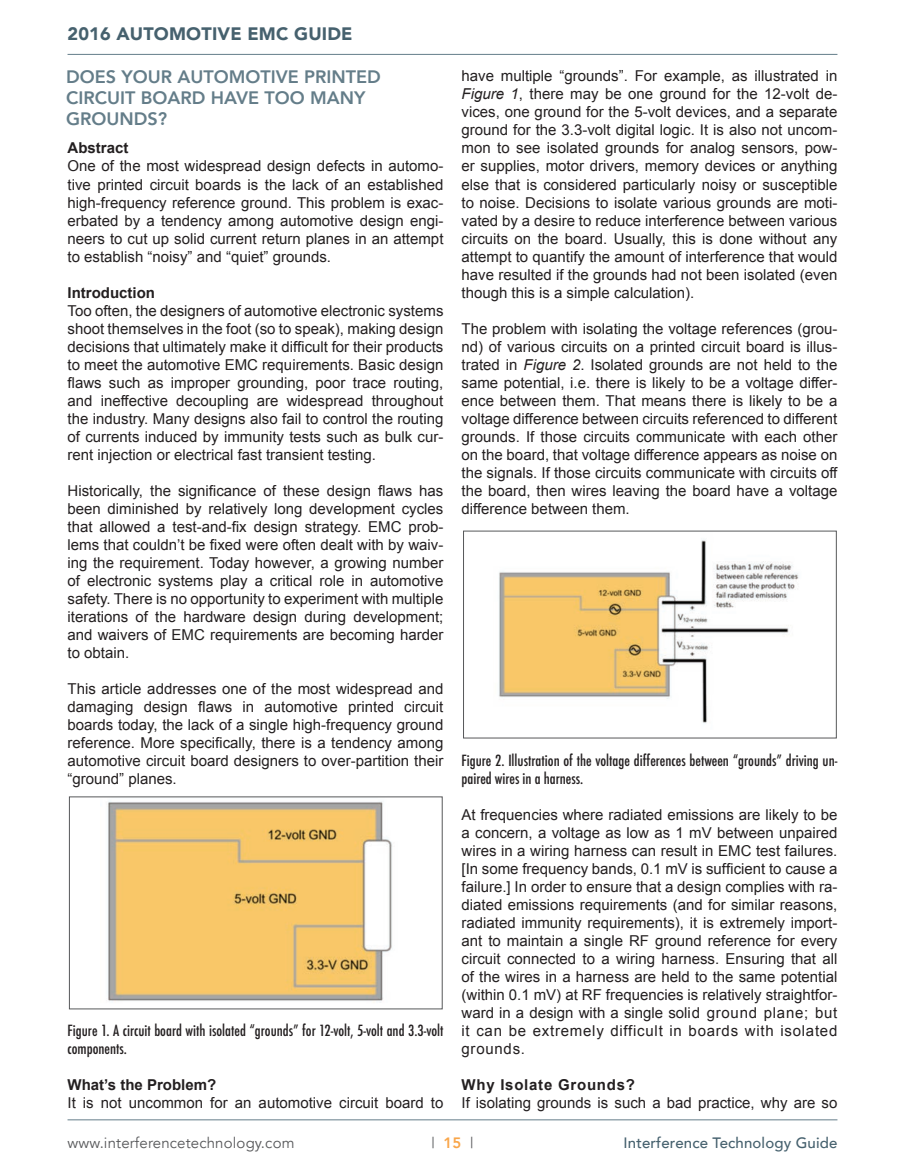
<style>
.page{position:relative;width:905px;height:1175px;background:#fff}
.page>*{position:absolute;margin:0;border:0;box-sizing:border-box;transform-origin:0 0}
.Paragraph_Style_1{font:800 18px/21px "Avenir";color:#647d89}
.t1{font:900 18px "Avenir";letter-spacing:.01em;color:#46616e}
.t2{font:15px/18px "Arial";color:#231f20;text-align:justify}
.t3{font:500 condensed 15px/18px "Futura";color:#231f20}
.t4{font:700 15px "Arial";color:#231f20}
.t5{font:15px "Avenir";letter-spacing:.01em;color:#57585a}
.t6{font:500 15px "Avenir";letter-spacing:.01em;color:#46616e}
.t7{font:700 15px "Arial";letter-spacing:.05em;color:#231f20}
.s1{font-style:italic}
.s2{font-weight:800;color:#f9a64a}
</style>
<div class="page">
<hr style="left:68px;top:1119px;width:769px;height:1px;background:#647d89">
<hr style="left:68px;top:54px;width:769px;height:1px;background:#647d89">
<img style="left:108px;top:801px;width:284px;height:200px">
<img style="left:499px;top:540px;width:300px;height:183px">
<p class="t1" style="left:68px;top:19px;width:286px">2016 AUTOMOTIVE EMC GUIDE</p>
<p class="Paragraph_Style_1" style="left:66px;top:67px;width:316px">DOES YOUR AUTOMOTIVE PRINTED<br>CIRCUIT BOARD HAVE TOO MANY<br>GROUNDS?</p>
<p class="t4" style="left:68px;top:138px;width:62px">Abstract</p>
<p class="t2" style="left:68px;top:157px;width:377px">One of the most widespread design defects in automo&shy;tive printed circuit boards is the lack of an established high-frequency reference ground. This problem is exac&shy;erbated by a tendency among automotive design engi&shy;neers to cut up solid current return planes in an attempt to establish “noisy” and “quiet” grounds.</p>
<p class="t4" style="left:68px;top:282px;width:89px">Introduction</p>
<p class="t2" style="left:68px;top:301px;width:377px">Too often, the designers of automotive electronic systems shoot themselves in the foot (so to speak), making design decisions that ultimately make it difficult for their products to meet the automotive EMC requirements. Basic design flaws such as improper grounding, poor trace routing, and ineffective decoupling are widespread throughout the industry. Many designs also fail to control the routing of currents induced by immunity tests such as bulk cur&shy;rent injection or electrical fast transient testing.</p>
<p class="t2" style="left:68px;top:481px;width:377px">Historically, the significance of these design flaws has been diminished by relatively long development cycles that allowed a test-and-fix design strategy. EMC prob&shy;lems that couldn’t be fixed were often dealt with by waiv&shy;ing the requirement. Today however, a growing number of electronic systems play a critical role in automotive safety. There is no opportunity to experiment with multiple iterations of the hardware design during development; and waivers of EMC requirements are becoming harder to obtain.</p>
<p class="t2" style="left:68px;top:679px;width:377px">This article addresses one of the most widespread and damaging design flaws in automotive printed circuit boards today, the lack of a single high-frequency ground reference. More specifically, there is a tendency among automotive circuit board designers to over-partition their “ground” planes.</p>
<p class="t3" style="left:68px;top:1021px;width:377px">Figure 1. A circuit board with isolated “grounds” for 12-volt, 5-volt and 3.3-volt components.</p>
<p class="t4" style="left:68px;top:1074px;width:150px">What’s the Problem?</p>
<p class="t2" style="left:68px;top:1093px;width:377px">It is not uncommon for an automotive circuit board to</p>
<p class="t2" style="left:461px;top:67px;width:377px">have multiple “grounds”. For example, as illustrated in <span class="s1">Figure 1</span>, there may be one ground for the 12-volt de&shy;vices, one ground for the 5-volt devices, and a separate ground for the 3.3-volt digital logic. It is also not uncom&shy;mon to see isolated grounds for analog sensors, pow&shy;er supplies, motor drivers, memory devices or anything else that is considered particularly noisy or susceptible to noise. Decisions to isolate various grounds are moti&shy;vated by a desire to reduce interference between various circuits on the board. Usually, this is done without any attempt to quantify the amount of interference that would have resulted if the grounds had not been isolated (even though this is a simple calculation).</p>
<p class="t2" style="left:461px;top:319px;width:377px">The problem with isolating the voltage references (grou&shy;nd) of various circuits on a printed circuit board is illus&shy;trated in <span class="s1">Figure 2</span>. Isolated grounds are not held to the same potential, i.e. there is likely to be a voltage differ&shy;ence between them. That means there is likely to be a voltage difference between circuits referenced to different grounds. If those circuits communicate with each other on the board, that voltage difference appears as noise on the signals. If those circuits communicate with circuits off the board, then wires leaving the board have a voltage difference between them.</p>
<p class="t3" style="left:461px;top:751px;width:377px">Figure 2. Illustration of the voltage differences between “grounds” driving un&shy;paired wires in a harness.</p>
<p class="t2" style="left:461px;top:805px;width:377px">At frequencies where radiated emissions are likely to be a concern, a voltage as low as 1 mV between unpaired wires in a wiring harness can result in EMC test failures. [In some frequency bands, 0.1 mV is sufficient to cause a failure.] In order to ensure that a design complies with ra&shy;diated emissions requirements (and for similar reasons, radiated immunity requirements), it is extremely import&shy;ant to maintain a single RF ground reference for every circuit connected to a wiring harness. Ensuring that all of the wires in a harness are held to the same potential (within 0.1 mV) at RF frequencies is relatively straightfor&shy;ward in a design with a single solid ground plane; but it can be extremely difficult in boards with isolated grounds.</p>
<p class="t7" style="left:461px;top:1074px;width:175px">Why Isolate Grounds?</p>
<p class="t2" style="left:461px;top:1093px;width:377px">If isolating grounds is such a bad practice, why are so</p>
<p class="t5" style="left:68px;top:1133px;width:228px">www.interferencetechnology.com</p>
<p class="t5" style="left:431px;top:1133px;width:44px">| <span class="s2">15</span> |</p>
<p class="t6" style="left:623px;top:1129px;width:215px">Interference Technology Guide</p>
</div>
